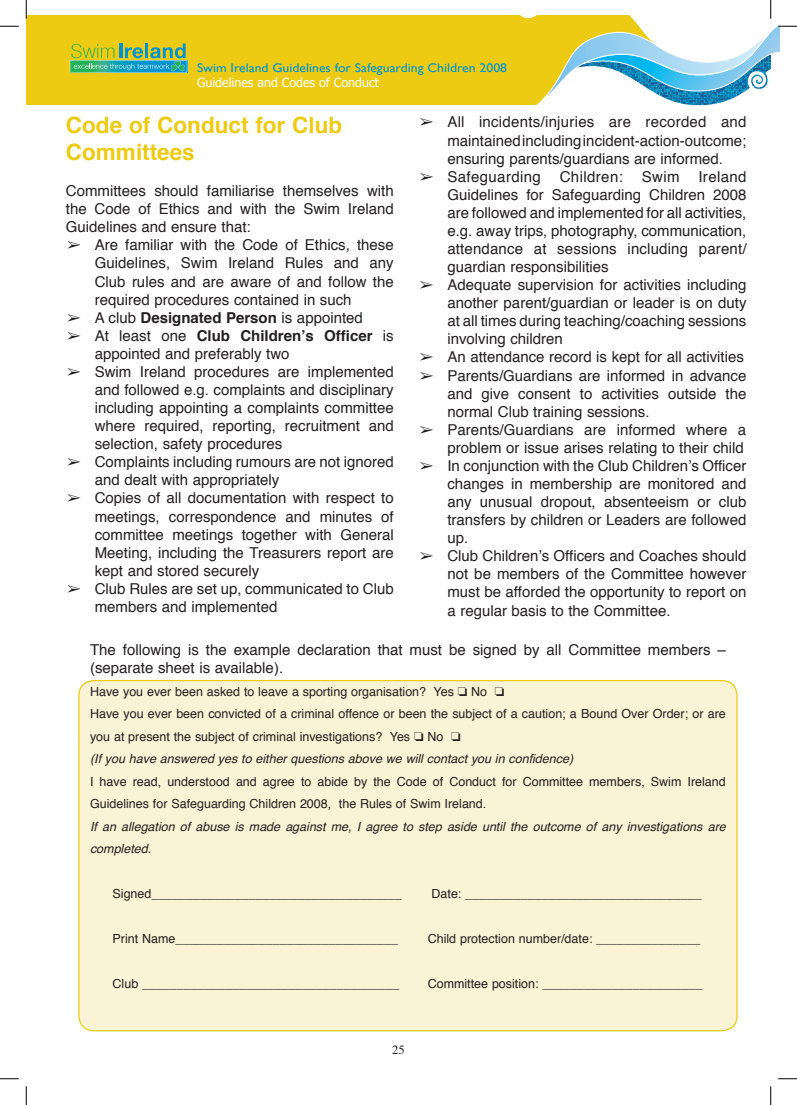
<style>
.page{position:relative;width:797px;height:1105px;background:#fff}
.page>*{position:absolute;margin:0;border:0;box-sizing:border-box;transform-origin:0 0}
.t1{font:700 22.5px/27.1px "Helvetica";color:#edcb14}
.t2{font:15px/18.1px "Helvetica";color:#231f20;text-align:justify}
.t3{font:15px "Helvetica";letter-spacing:.025em;color:#231f20}
.t4{font:12.5px/22.5px "Helvetica";color:#231f20}
.t5{font:italic 12.5px/22.5px "Helvetica";color:#231f20}
.t6{font:12.5px "Gill Sans";color:#0093d0;scale:1.1 1}
.t7{font:12.5px "Tahoma";color:#fff}
.t8{font:12.5px "Times";color:#231f20}
.s1{font-style:italic}
.s2{font-weight:700}
</style>
<div class="page">
<div style="left:26px;top:16px;width:744px;height:89px;background:#edcb14"></div>
<svg style="left:70px;top:44px;width:117px;height:28px"></svg>
<div style="left:79px;top:681px;width:658px;height:350px;background:#faf3d5;border-radius:15px"></div>
<svg style="left:0;top:25px;width:19px;height:2px"></svg>
<svg style="left:0;top:1078px;width:19px;height:1px"></svg>
<svg style="left:778px;top:1078px;width:19px;height:1px"></svg>
<svg style="left:25px;top:0;width:2px;height:19px"></svg>
<svg style="left:25px;top:1086px;width:2px;height:19px"></svg>
<svg style="left:504px;top:0;width:293px;height:106px"></svg>
<svg style="left:770px;top:1086px;width:1px;height:19px"></svg>
<p class="t6" style="left:197px;top:60px;width:283px">Swim Ireland Guidelines for Safeguarding Children 2008</p>
<p class="t7" style="left:197px;top:74px;width:183px">Guidelines and Codes of Conduct</p>
<h1 class="t1" style="left:66px;top:112px;width:278px">Code of Conduct for Club<br>Committees</h1>
<p class="t2" style="left:66px;top:182px;width:329px">Committees should familiarise themselves with the Code of Ethics and with the Swim Ireland Guidelines and ensure that:</p>
<p class="t2" style="left:95px;top:237px;width:300px;text-indent:-27px">➢ Are familiar with the Code of Ethics<span class="s1">,</span> these Guidelines, Swim Ireland Rules and any Club rules and are aware of and follow the required procedures contained in such</p>
<p class="t2" style="left:67px;top:309px;width:297px">➢ A club <span class="s2">Designated Person</span> is appointed</p>
<p class="t2" style="left:95px;top:327px;width:300px;text-indent:-27px">➢ At least one <span class="s2">Club Children’s Officer</span> is appointed and preferably two</p>
<p class="t2" style="left:95px;top:363px;width:300px;text-indent:-27px">➢ Swim Ireland procedures are implemented and followed e.g. complaints and disciplinary including appointing a complaints committee where required, reporting, recruitment and selection, safety procedures</p>
<p class="t2" style="left:95px;top:453px;width:300px;text-indent:-27px">➢ Complaints including rumours are not ignored and dealt with appropriately</p>
<p class="t2" style="left:95px;top:490px;width:300px;text-indent:-27px">➢ Copies of all documentation with respect to meetings, correspondence and minutes of committee meetings together with General Meeting, including the Treasurers report are kept and stored securely</p>
<p class="t2" style="left:95px;top:580px;width:300px;text-indent:-27px">➢ Club Rules are set up, communicated to Club members and implemented</p>
<p class="t2" style="left:447px;top:114px;width:301px;text-indent:-27px">➢ All incidents/injuries are recorded and maintained including incident-action-outcome; ensuring parents/guardians are informed.</p>
<p class="t3" style="left:420px;top:165px;width:122px">➢ Safeguarding</p>
<p class="t3" style="left:559px;top:165px;width:65px">Children:</p>
<p class="t2" style="left:641px;top:168px;width:39px">Swim</p>
<p class="t2" style="left:447px;top:168px;width:301px;text-indent:251px">Ireland Guidelines for Safeguarding Children 2008 are followed and implemented for all activities, e.g. away trips, photography, communication, attendance at sessions including parent/ guardian responsibilities</p>
<p class="t2" style="left:447px;top:276px;width:300px;text-indent:-27px">➢ Adequate supervision for activities including another parent/guardian or leader is on duty at all times during teaching/coaching sessions involving children</p>
<p class="t2" style="left:420px;top:349px;width:325px">➢ An attendance record is kept for all activities</p>
<p class="t2" style="left:447px;top:367px;width:300px;text-indent:-27px">➢ Parents/Guardians are informed in advance and give consent to activities outside the normal Club training sessions.</p>
<p class="t2" style="left:420px;top:421px;width:328px;text-align:right">➢ Parents/Guardians are informed where a problem or issue arises relating to their child</p>
<p class="t2" style="left:447px;top:457px;width:300px;text-indent:-27px">➢ In conjunction with the Club Children’s Officer changes in membership are monitored and any unusual dropout, absenteeism or club transfers by children or Leaders are followed up.</p>
<p class="t2" style="left:447px;top:547px;width:300px;text-indent:-27px">➢ Club Children’s Officers and Coaches should not be members of the Committee however must be afforded the opportunity to report on a regular basis to the Committee.</p>
<p class="t2" style="left:90px;top:641px;width:637px">The following is the example declaration that must be signed by all Committee members – (separate sheet is available).</p>
<p class="t4" style="left:90px;top:681px;width:637px">Have you ever been asked to leave a sporting organisation? Yes ❏ No ❏<br>Have you ever been convicted of a criminal offence or been the subject of a caution; a Bound Over Order; or are you at present the subject of criminal investigations? Yes ❏ No ❏<br><span class="s1">(If you have answered yes to either questions above we will contact you in confidence)</span></p>
<p class="t4" style="left:90px;top:771px;width:637px">I have read, understood and agree to abide by the Code of Conduct for Committee members, Swim Ireland<br>Guidelines for Safeguarding Children 2008, the Rules of Swim Ireland.</p>
<p class="t5" style="left:90px;top:815px;width:637px">If an allegation of abuse is made against me, I agree to step aside until the outcome of any investigations are completed.</p>
<p class="t4" style="left:113px;top:883px;width:291px">Signed____________________________________</p>
<p class="t4" style="left:431px;top:883px;width:271px">Date: __________________________________</p>
<p class="t4" style="left:113px;top:928px;width:287px">Print Name________________________________</p>
<p class="t4" style="left:428px;top:928px;width:274px">Child protection number/date: _______________</p>
<p class="t4" style="left:113px;top:973px;width:288px">Club _____________________________________</p>
<p class="t4" style="left:428px;top:973px;width:276px">Committee position: _______________________</p>
<p class="t8" style="left:392px;top:1038px;width:14px">25</p>
</div>
